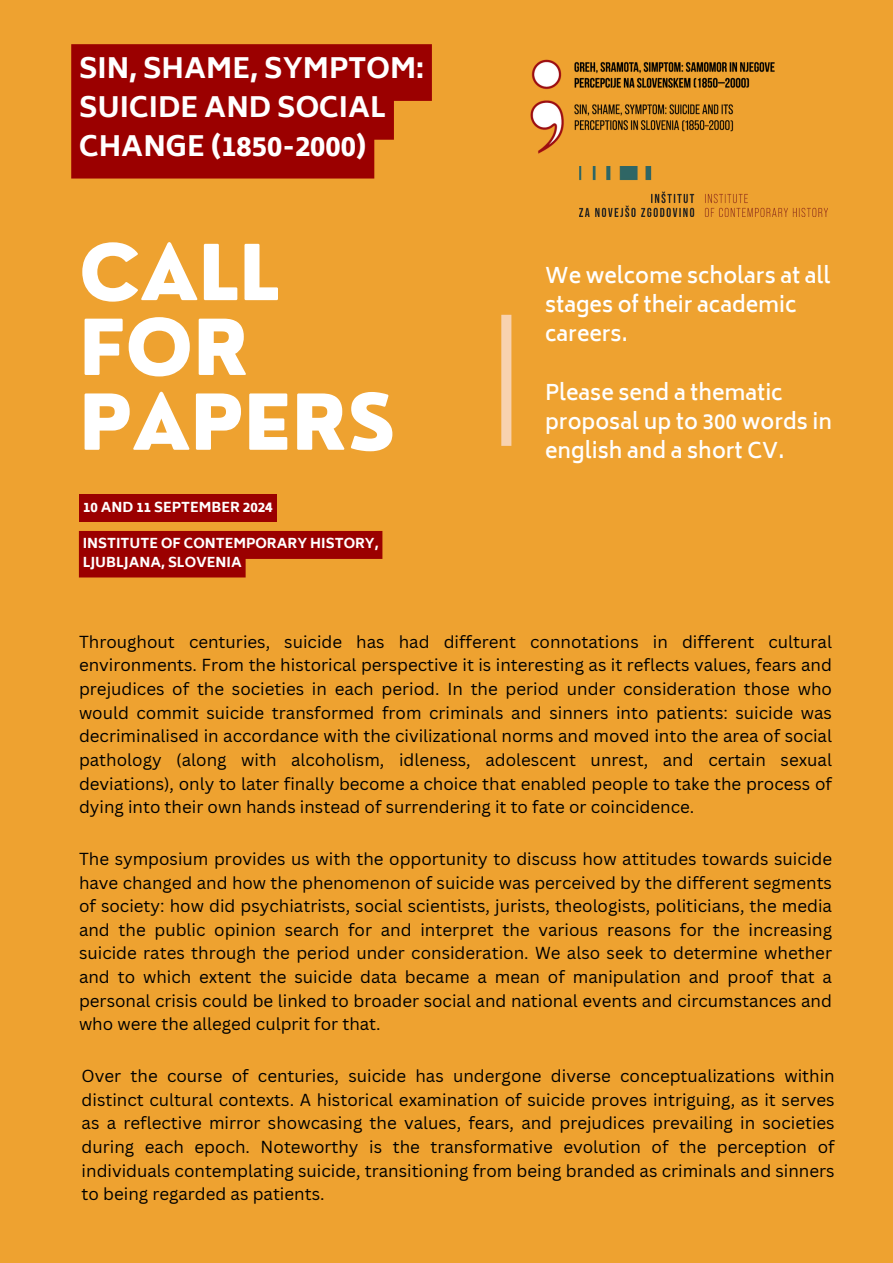
<style>
.page{position:relative;width:893px;height:1263px;background:#eea230}
.page>*{position:absolute;margin:0;border:0;box-sizing:border-box;transform-origin:0 0}
.t1{font:800 75.07px/74.8px "Nourd";color:#fff}
.t2{font:800 27.75px/38.8px "Biryani";color:#fff}
.t3{font:600 21px/29.2px "Biryani";color:#fff}
.t4{font:16.95px/23.6px "Canva Sans";color:#000;text-align:justify}
.t5{font:800 13.5px "Biryani";color:#fff}
</style>
<div class="page">
<div style="left:501px;top:315px;width:10px;height:131px;background:#f8d2af"></div>
<div style="left:79px;top:494px;width:197px;height:28px;background:#9b0000"></div>
<svg style="left:79px;top:531px;width:303px;height:46px"></svg>
<svg style="left:71px;top:44px;width:361px;height:135px;background:#a10d03"></svg>
<img style="left:530px;top:59px;width:245px;height:108px">
<img style="left:580px;top:167px;width:248px;height:49px">
<p class="t2" style="left:79px;top:49px;width:347px">SIN, SHAME, SYMPTOM:<br>SUICIDE AND SOCIAL</p>
<p class="t2" style="left:79px;top:127px;width:289px">CHANGE (1850-2000)</p>
<p class="t1" style="left:79px;top:235px;width:318px">CALL<br>FOR<br>PAPERS</p>
<p class="t5" style="left:83px;top:499px;width:191px">10 AND 11 SEPTEMBER 2024</p>
<p class="t5" style="left:83px;top:535px;width:297px">INSTITUTE OF CONTEMPORARY HISTORY,</p>
<p class="t5" style="left:83px;top:554px;width:161px">LJUBLJANA, SLOVENIA</p>
<p class="t3" style="left:545px;top:261px;width:287px">We welcome scholars at all stages of their academic careers.</p>
<p class="t3" style="left:545px;top:378px;width:288px">Please send a thematic proposal up to 300 words in english and a short CV.</p>
<p class="t4" style="left:79px;top:629px;width:754px">Throughout centuries, suicide has had different connotations in different cultural environments. From the historical perspective it is interesting as it reflects values, fears and prejudices of the societies in each period. In the period under consideration those who would commit suicide transformed from criminals and sinners into patients: suicide was decriminalised in accordance with the civilizational norms and moved into the area of social pathology (along with alcoholism, idleness, adolescent unrest, and certain sexual deviations), only to later finally become a choice that enabled people to take the process of dying into their own hands instead of surrendering it to fate or coincidence.</p>
<p class="t4" style="left:79px;top:846px;width:754px">The symposium provides us with the opportunity to discuss how attitudes towards suicide have changed and how the phenomenon of suicide was perceived by the different segments of society: how did psychiatrists, social scientists, jurists, theologists, politicians, the media and the public opinion search for and interpret the various reasons for the increasing suicide rates through the period under consideration. We also seek to determine whether and to which extent the suicide data became a mean of manipulation and proof that a personal crisis could be linked to broader social and national events and circumstances and who were the alleged culprit for that.</p>
<p class="t4" style="left:82px;top:1064px;width:754px">Over the course of centuries, suicide has undergone diverse conceptualizations within distinct cultural contexts. A historical examination of suicide proves intriguing, as it serves as a reflective mirror showcasing the values, fears, and prejudices prevailing in societies during each epoch. Noteworthy is the transformative evolution of the perception of individuals contemplating suicide, transitioning from being branded as criminals and sinners to being regarded as patients.</p>
</div>
